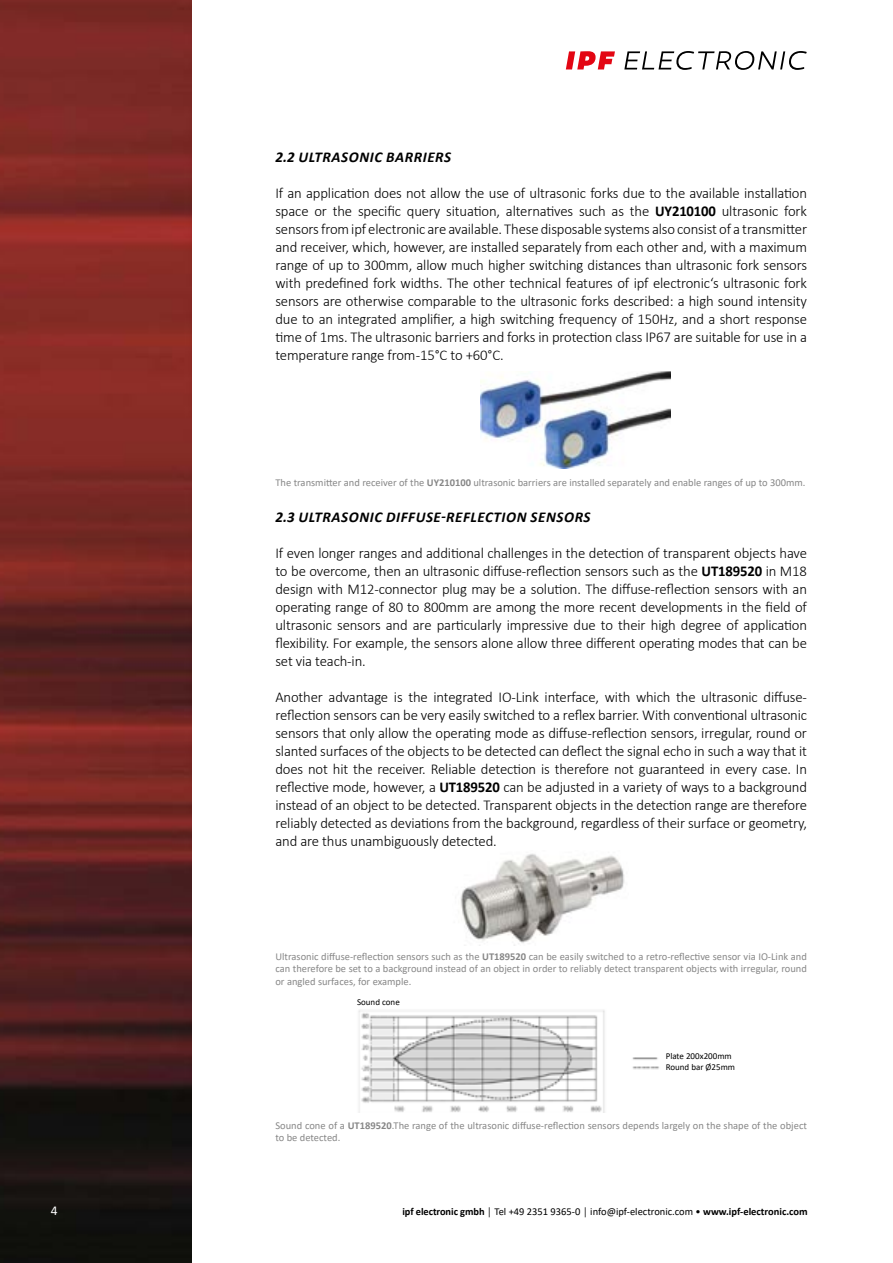
<style>
.page{position:relative;width:893px;height:1263px;background:#fff}
.page>*{position:absolute;margin:0;border:0;box-sizing:border-box;transform-origin:0 0}
.t1{font:300 15px/18px "Calibri";letter-spacing:-.01em;color:#000;text-align:justify}
.t2{font:italic 700 15px "Calibri";letter-spacing:.04em;color:#000}
.t3{font:13.5px "Calibri";color:#fff}
.t4{font:10.5px/12.6px "Calibri";color:#878787;text-align:justify}
.t5{font:10.5px "Calibri";color:#000}
.t6{font:9px/10.8px "Calibri";color:#000}
.s1{font-weight:700}
</style>
<div class="page">
<img style="left:0;top:0;width:191px;height:1263px">
<svg style="left:624px;top:51px;width:183px;height:19px"></svg>
<svg style="left:566px;top:51px;width:49px;height:18px"></svg>
<img style="left:480px;top:371px;width:190px;height:97px">
<img style="left:460px;top:853px;width:165px;height:92px">
<img style="left:358px;top:1010px;width:301px;height:103px">
<p class="t2" style="left:275px;top:146px;width:177px">2.2 ULTRASONIC BARRIERS</p>
<p class="t1" style="left:275px;top:184px;width:533px">If an application does not allow the use of ultrasonic forks due to the available installation space or the specific query situation, alternatives such as the <span class="s1">UY210100</span> ultrasonic fork sensors from ipf electronic are available. These disposable systems also consist of a transmitter and receiver, which, however, are installed separately from each other and, with a maximum range of up to 300mm, allow much higher switching distances than ultrasonic fork sensors with predefined fork widths. The other technical features of ipf electronic‘s ultrasonic fork sensors are otherwise comparable to the ultrasonic forks described: a high sound intensity due to an integrated amplifier, a high switching frequency of 150Hz, and a short response time of 1ms. The ultrasonic barriers and forks in protection class IP67 are suitable for use in a temperature range from -15°C to +60°C.</p>
<p class="t4" style="left:275px;top:476px;width:532px">The transmitter and receiver of the <span class="s1">UY210100</span> ultrasonic barriers are installed separately and enable ranges of up to 300mm.</p>
<p class="t2" style="left:275px;top:506px;width:317px">2.3 ULTRASONIC DIFFUSE-REFLECTION SENSORS</p>
<p class="t1" style="left:275px;top:544px;width:533px">If even longer ranges and additional challenges in the detection of transparent objects have to be overcome, then an ultrasonic diffuse-reflection sensors such as the <span class="s1">UT189520</span> in M18 design with M12-connector plug may be a solution. The diffuse-reflection sensors with an operating range of 80 to 800mm are among the more recent developments in the field of ultrasonic sensors and are particularly impressive due to their high degree of application flexibility. For example, the sensors alone allow three different operating modes that can be set via teach-in.</p>
<p class="t1" style="left:275px;top:688px;width:533px">Another advantage is the integrated IO-Link interface, with which the ultrasonic diffuse&shy;reflection sensors can be very easily switched to a reflex barrier. With conventional ultrasonic sensors that only allow the operating mode as diffuse-reflection sensors, irregular, round or slanted surfaces of the objects to be detected can deflect the signal echo in such a way that it does not hit the receiver. Reliable detection is therefore not guaranteed in every case. In reflective mode, however, a <span class="s1">UT189520</span> can be adjusted in a variety of ways to a background instead of an object to be detected. Transparent objects in the detection range are therefore reliably detected as deviations from the background, regardless of their surface or geometry, and are thus unambiguously detected.</p>
<p class="t4" style="left:275px;top:949px;width:533px">Ultrasonic diffuse-reflection sensors such as the <span class="s1">UT189520</span> can be easily switched to a retro-reflective sensor via IO-Link and can therefore be set to a background instead of an object in order to reliably detect transparent objects with irregular, round or angled surfaces, for example.</p>
<p class="t6" style="left:357px;top:996px;width:44px">Sound cone</p>
<p class="t6" style="left:666px;top:1051px;width:71px">Plate 200x200mm<br>Round bar Ø25mm</p>
<p class="t4" style="left:275px;top:1119px;width:533px">Sound cone of a <span class="s1">UT189520</span>.The range of the ultrasonic diffuse-reflection sensors depends largely on the shape of the object to be detected.</p>
<p class="t3" style="left:51px;top:1201px;width:8px">4</p>
<p class="t5" style="left:402px;top:1204px;width:407px"><span class="s1">ipf electronic gmbh</span> │ Tel +49 2351 9365-0 │ info@ipf-electronic.com • <span class="s1">www.ipf-electronic.com</span></p>
</div>
